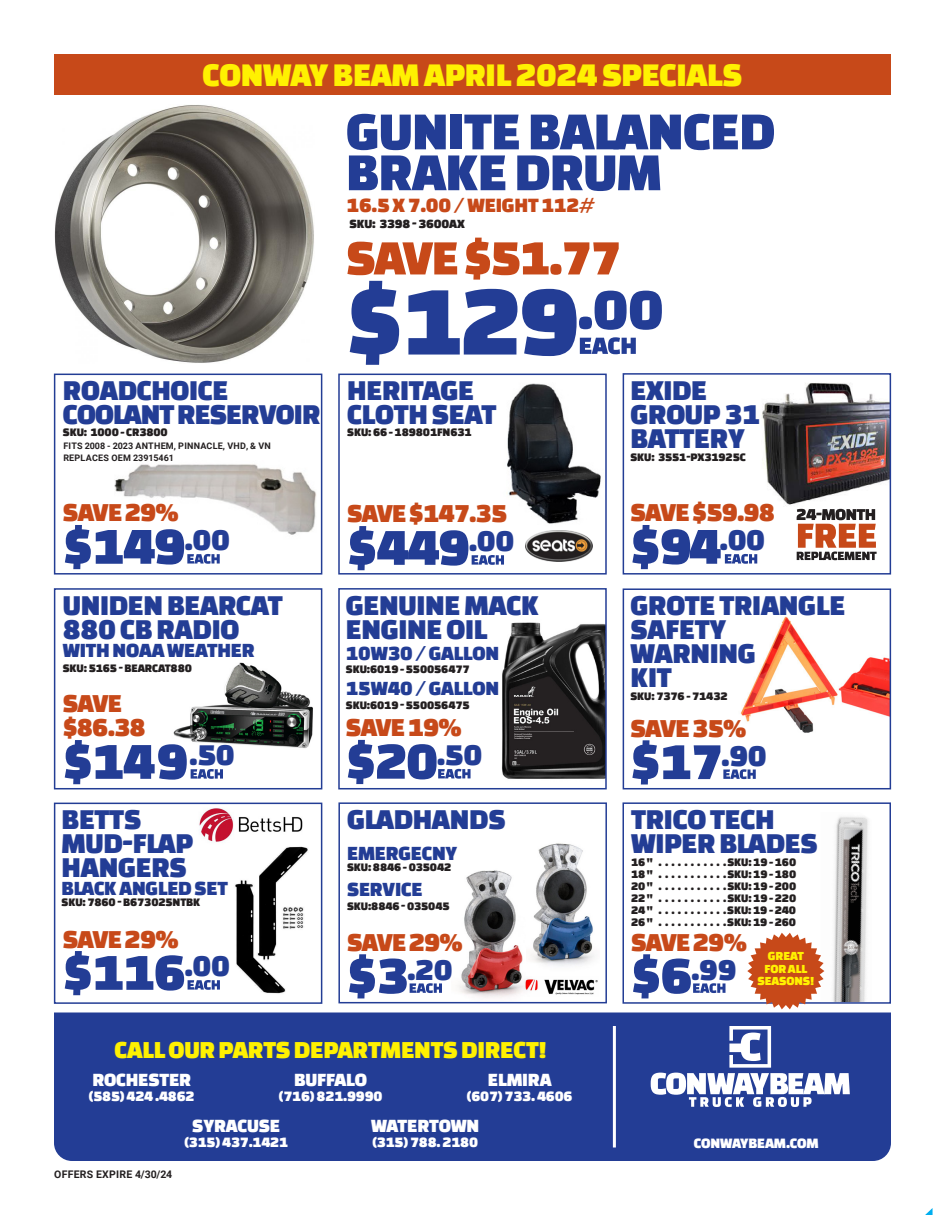
<style>
.page{position:relative;width:945px;height:1215px;background:#fff}
.page>*{position:absolute;margin:0;border:0;box-sizing:border-box;transform-origin:0 0}
.t1{font:102.6px "Changa One";color:#233d95}
.t2{font:55.65px/40.8px "Changa One";letter-spacing:-.01em;color:#233d95}
.t3{font:54px "Changa One";letter-spacing:-.03em;color:#233d95}
.t4{font:51.3px "Changa One";letter-spacing:-.03em;color:#c74919}
.t5{font:34.5px "Changa One";letter-spacing:-.01em;color:#fff101}
.t6{font:31.5px "Changa One";color:#233d95}
.t7{font:30px/24px "Changa One";letter-spacing:-.01em;color:#233d95}
.t8{font:30px/24px "Changa One";letter-spacing:-.03em;color:#233d95}
.t9{font:27px "Changa One";letter-spacing:-.03em;color:#c74919}
.t10{font:25.5px "Changa One";letter-spacing:-.01em;color:#fff101}
.t11{font:21.3px "Changa One";letter-spacing:-.01em;color:#c74919}
.t12{font:21px "Changa One";letter-spacing:-.01em;color:#233d95}
.t13{font:19.5px "Changa One";letter-spacing:-.01em;color:#fff}
.t14{font:15px "Changa One";letter-spacing:-.01em;color:#fff}
.t15{font:13.05px "Changa One";letter-spacing:-.01em;color:#231f20}
.t16{font:12.9px/12.3px "Changa One";letter-spacing:-.01em;color:#fff101;text-align:center}
.t17{font:12px "Changa One";letter-spacing:-.01em;color:#231f20}
.t18{font:700 10.5px "Roboto";letter-spacing:.025em;color:#231f20}
.t19{font:700 9px "Roboto";letter-spacing:.025em;color:#231f20}
.s1{font-size:54px}
</style>
<div class="page">
<div style="left:54px;top:1012px;width:837px;height:149px;background:#233d95"></div>
<svg style="left:651px;top:1026px;width:199px;height:81px"></svg>
<hr style="left:613px;top:1026px;width:3px;height:122px;background:#fff">
<div style="left:54px;top:54px;width:837px;height:40px;background:#c74919"></div>
<img style="left:762px;top:383px;width:126px;height:122px">
<div style="left:623px;top:373px;width:268px;height:202px;border:2px solid #233d95"></div>
<svg style="left:725px;top:554px;width:32px;height:10px"></svg>
<svg style="left:797px;top:509px;width:80px;height:51px"></svg>
<div style="left:622px;top:802px;width:269px;height:202px;border:2px solid #233d95"></div>
<svg style="left:693px;top:983px;width:33px;height:10px"></svg>
<img style="left:824px;top:816px;width:48px;height:186px">
<svg style="left:747px;top:933px;width:77px;height:76px"></svg>
<img style="left:173px;top:662px;width:140px;height:86px">
<div style="left:54px;top:588px;width:268px;height:201px;border:2px solid #233d95"></div>
<svg style="left:191px;top:769px;width:32px;height:10px"></svg>
<img style="left:740px;top:616px;width:148px;height:117px">
<div style="left:623px;top:588px;width:268px;height:201px;border:2px solid #233d95"></div>
<svg style="left:723px;top:769px;width:33px;height:10px"></svg>
<img style="left:458px;top:870px;width:67px;height:128px">
<img style="left:530px;top:843px;width:64px;height:123px">
<div style="left:338px;top:802px;width:269px;height:201px;border:2px solid #233d95"></div>
<img style="left:525px;top:978px;width:73px;height:17px">
<svg style="left:410px;top:983px;width:32px;height:10px"></svg>
<svg style="left:925px;top:1208px;width:8px;height:7px"></svg>
<img style="left:235px;top:846px;width:73px;height:148px">
<div style="left:54px;top:803px;width:268px;height:201px;border:2px solid #233d95"></div>
<img style="left:193px;top:805px;width:120px;height:37px">
<svg style="left:188px;top:980px;width:32px;height:10px"></svg>
<img style="left:458px;top:622px;width:146px;height:157px">
<div style="left:338px;top:588px;width:269px;height:201px;border:2px solid #233d95"></div>
<svg style="left:438px;top:769px;width:33px;height:10px"></svg>
<img style="left:114px;top:464px;width:202px;height:90px">
<div style="left:54px;top:374px;width:268px;height:201px;border:2px solid #233d95"></div>
<svg style="left:187px;top:554px;width:33px;height:10px"></svg>
<img style="left:507px;top:383px;width:94px;height:141px">
<div style="left:338px;top:374px;width:269px;height:201px;border:2px solid #233d95"></div>
<svg style="left:472px;top:555px;width:32px;height:10px"></svg>
<img style="left:526px;top:531px;width:67px;height:30px">
<svg style="left:580px;top:337px;width:56px;height:17px"></svg>
<img style="left:55px;top:105px;width:259px;height:258px">
<p class="t5" style="left:203px;top:55px;width:541px">CONWAY BEAM APRIL 2024 SPECIALS</p>
<p class="t8" style="left:63px;top:377px;width:259px">ROADCHOICE<br>COOLANT RESERVOIR</p>
<p class="t17" style="left:63px;top:426px;width:106px">SKU: 1000 - CR3800</p>
<p class="t19" style="left:63px;top:439px;width:209px">FITS 2008 - 2023 ANTHEM, PINNACLE, VHD, &amp; VN</p>
<p class="t19" style="left:63px;top:451px;width:112px">REPLACES OEM 23915461</p>
<p class="t9" style="left:63px;top:498px;width:117px">SAVE 29%</p>
<p class="t3" style="left:63px;top:516px;width:169px">$149<sup>.00</sup></p>
<p class="t7" style="left:63px;top:592px;width:221px">UNIDEN BEARCAT<br>880 CB RADIO</p>
<p class="t17" style="left:63px;top:661px;width:131px">SKU: 5165 - BEARCAT880</p>
<p class="t12" style="left:63px;top:639px;width:193px">WITH NOAA WEATHER</p>
<p class="t9" style="left:63px;top:688px;width:61px">SAVE</p>
<p class="t9" style="left:63px;top:712px;width:84px">$86.38</p>
<p class="t3" style="left:63px;top:731px;width:173px">$149<sup>.50</sup></p>
<p class="t7" style="left:62px;top:806px;width:81px">BETTS</p>
<p class="t7" style="left:62px;top:830px;width:133px">MUD-FLAP<br>HANGERS</p>
<p class="t17" style="left:62px;top:896px;width:140px">SKU: 7860 - B673025NTBK</p>
<p class="t9" style="left:63px;top:924px;width:117px">SAVE 29%</p>
<p class="t12" style="left:62px;top:877px;width:168px">BLACK ANGLED SET</p>
<p class="t3" style="left:63px;top:942px;width:169px">$116<sup>.00</sup></p>
<p class="t2" style="left:346px;top:109px;width:430px">GUNITE BALANCED<br>BRAKE DRUM</p>
<p class="t15" style="left:349px;top:216px;width:117px">SKU: 3398 - 3600AX</p>
<p class="t4" style="left:346px;top:229px;width:276px">SAVE $51.77</p>
<p class="t11" style="left:347px;top:193px;width:250px">16.5 X 7.00 / WEIGHT 112#</p>
<p class="t1" style="left:346px;top:264px;width:319px">$129<sup>.00</sup></p>
<p class="t7" style="left:347px;top:377px;width:128px">HERITAGE</p>
<p class="t7" style="left:347px;top:401px;width:151px">CLOTH SEAT</p>
<p class="t17" style="left:347px;top:426px;width:126px">SKU: 66 - 189801FN631</p>
<p class="t9" style="left:347px;top:499px;width:162px">SAVE $147.35</p>
<p class="t3" style="left:347px;top:517px;width:169px">$449<sup>.00</sup></p>
<p class="t7" style="left:346px;top:592px;width:194px">GENUINE MACK<br>ENGINE OIL</p>
<p class="t12" style="left:346px;top:641px;width:155px">10W30 / GALLON</p>
<p class="t17" style="left:346px;top:663px;width:125px">SKU:6019 - 550056477</p>
<p class="t12" style="left:346px;top:677px;width:155px">15W40 / GALLON</p>
<p class="t17" style="left:346px;top:698px;width:125px">SKU:6019 - 550056475</p>
<p class="t9" style="left:346px;top:712px;width:117px">SAVE 19%</p>
<p class="t3" style="left:346px;top:731px;width:138px">$20<sup>.50</sup></p>
<p class="t7" style="left:347px;top:806px;width:160px">GLADHANDS</p>
<p class="t12" style="left:347px;top:842px;width:112px">EMERGECNY</p>
<p class="t17" style="left:347px;top:861px;width:106px">SKU: 8846 - 035042</p>
<p class="t12" style="left:347px;top:877px;width:77px">SERVICE</p>
<p class="t17" style="left:347px;top:899px;width:104px">SKU:8846 - 035045</p>
<p class="t9" style="left:347px;top:927px;width:117px">SAVE 29%</p>
<p class="t6" style="left:347px;top:952px;width:107px"><span class="s1">$3</span>.20</p>
<p class="t7" style="left:631px;top:377px;width:78px">EXIDE</p>
<p class="t7" style="left:631px;top:401px;width:131px">GROUP 31</p>
<p class="t7" style="left:631px;top:425px;width:116px">BATTERY</p>
<p class="t17" style="left:631px;top:451px;width:117px">SKU: 3551-PX31925C</p>
<p class="t9" style="left:631px;top:498px;width:146px">SAVE $59.98</p>
<p class="t3" style="left:631px;top:516px;width:136px">$94<sup>.00</sup></p>
<p class="t7" style="left:631px;top:592px;width:216px">GROTE TRIANGLE<br>SAFETY</p>
<p class="t7" style="left:631px;top:640px;width:127px">WARNING</p>
<p class="t7" style="left:631px;top:664px;width:43px">KIT</p>
<p class="t17" style="left:631px;top:690px;width:99px">SKU: 7376 - 71432</p>
<p class="t9" style="left:631px;top:713px;width:117px">SAVE 35%</p>
<p class="t3" style="left:631px;top:731px;width:138px">$17<sup>.90</sup></p>
<p class="t7" style="left:631px;top:806px;width:188px">TRICO TECH<br>WIPER BLADES</p>
<p class="t17" style="left:631px;top:856px;width:28px">16 " ...........</p>
<p class="t17" style="left:727px;top:856px;width:70px">SKU: 19 - 160</p>
<p class="t17" style="left:631px;top:868px;width:28px">18 " ...........</p>
<p class="t17" style="left:727px;top:868px;width:70px">SKU: 19 - 180</p>
<p class="t17" style="left:631px;top:880px;width:28px">20 " ...........</p>
<p class="t17" style="left:727px;top:880px;width:70px">SKU: 19 - 200</p>
<p class="t17" style="left:631px;top:892px;width:28px">22 " ...........</p>
<p class="t17" style="left:727px;top:892px;width:70px">SKU: 19 - 220</p>
<p class="t17" style="left:631px;top:904px;width:28px">24 " ...........</p>
<p class="t17" style="left:727px;top:904px;width:70px">SKU: 19 - 240</p>
<p class="t17" style="left:631px;top:916px;width:28px">26 " ...........</p>
<p class="t17" style="left:727px;top:916px;width:70px">SKU: 19 - 260</p>
<p class="t16" style="left:757px;top:950px;width:59px">GREAT<br>FOR ALL<br>SEASONS!</p>
<p class="t9" style="left:631px;top:927px;width:117px">SAVE 29%</p>
<p class="t6" style="left:631px;top:952px;width:107px"><span class="s1">$6</span>.99</p>
<p class="t10" style="left:115px;top:1036px;width:434px">CALL OUR PARTS DEPARTMENTS DIRECT!</p>
<p class="t13" style="left:92px;top:1069px;width:100px">ROCHESTER</p>
<p class="t14" style="left:89px;top:1088px;width:107px">(585) 424 .4862</p>
<p class="t13" style="left:294px;top:1069px;width:74px">BUFFALO</p>
<p class="t14" style="left:279px;top:1088px;width:105px">(716) 821.9990</p>
<p class="t13" style="left:488px;top:1069px;width:65px">ELMIRA</p>
<p class="t14" style="left:467px;top:1088px;width:107px">(607) 733. 4606</p>
<p class="t18" style="left:54px;top:1167px;width:120px">OFFERS EXPIRE 4/30/24</p>
<p class="t13" style="left:192px;top:1115px;width:89px">SYRACUSE</p>
<p class="t14" style="left:184px;top:1134px;width:105px">(315) 437.1421</p>
<p class="t13" style="left:371px;top:1115px;width:110px">WATERTOWN</p>
<p class="t14" style="left:372px;top:1134px;width:107px">(315) 788. 2180</p>
<p class="t14" style="left:694px;top:1135px;width:126px">CONWAYBEAM.COM</p>
</div>
